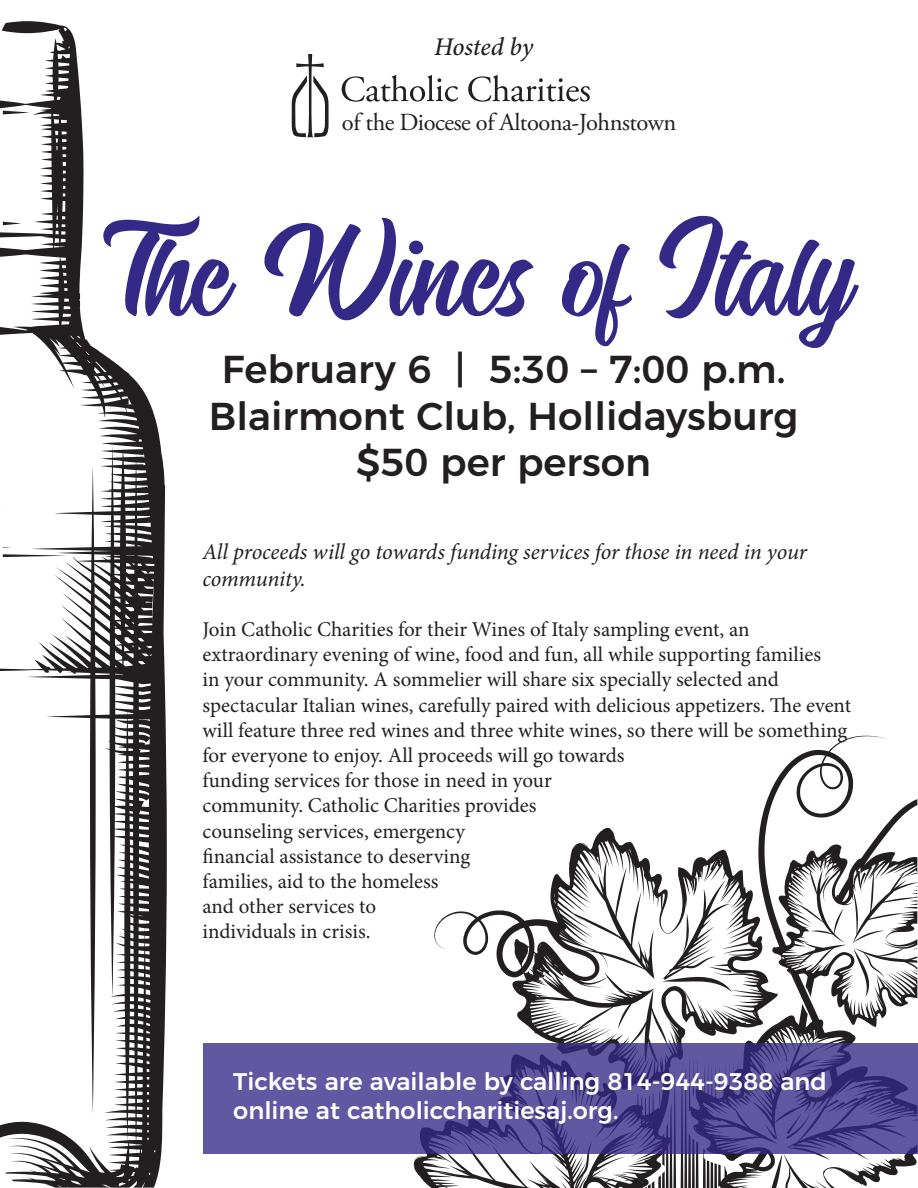
<style>
.page{position:relative;width:918px;height:1188px;background:#fff}
.page>*{position:absolute;margin:0;border:0;box-sizing:border-box;transform-origin:0 0}
.t1{font:144.6px "Candelion";color:#332986}
.t2{font:500 38.85px/46.7px "Montserrat";color:#231f20;text-align:center}
.t3{font:italic 500 25.5px "Minion Pro";letter-spacing:-.01em;color:#231f20}
.t4{font:24.45px "Adobe Garamond Pro";letter-spacing:-.02em;color:#231f20}
.t5{font:500 24px/28.8px "Montserrat";color:#fff}
.t6{font:italic 22.5px/27px "Minion Pro";letter-spacing:-.005em;color:#231f20}
.t7{font:21px/25.2px "Minion Pro";color:#231f20}
</style>
<div class="page">
<svg style="left:0;top:21px;width:167px;height:1167px"></svg>
<svg style="left:3px;top:554px;width:63px;height:3px"></svg>
<svg style="left:3px;top:111px;width:26px;height:3px"></svg>
<svg style="left:3px;top:222px;width:18px;height:3px"></svg>
<svg style="left:434px;top:828px;width:255px;height:215px"></svg>
<svg style="left:538px;top:950px;width:8px;height:12px"></svg>
<svg style="left:689px;top:736px;width:228px;height:452px"></svg>
<svg style="left:792px;top:875px;width:11px;height:10px"></svg>
<svg style="left:768px;top:1153px;width:150px;height:35px"></svg>
<svg style="left:662px;top:880px;width:70px;height:112px"></svg>
<svg style="left:854px;top:900px;width:64px;height:97px"></svg>
<svg style="left:382px;top:1153px;width:338px;height:35px"></svg>
<svg style="left:292px;top:54px;width:37px;height:83px"></svg>
<svg style="left:342px;top:75px;width:116px;height:27px"></svg>
<svg style="left:468px;top:75px;width:122px;height:27px"></svg>
<svg style="left:203px;top:1043px;width:715px;height:110px;background:#564e97"></svg>
<p class="t3" style="left:434px;top:29px;width:100px">Hosted by</p>
<p class="t4" style="left:342px;top:108px;width:336px">of the Diocese of Altoona-Johnstown</p>
<p class="t1" style="left:104px;top:187px;width:750px">The Wines of Italy</p>
<p class="t2" style="left:209px;top:343px;width:591px">February 6 | 5:30 – 7:00 p.m.<br>Blairmont Club, Hollidaysburg</p>
<p class="t2" style="left:356px;top:436px;width:296px">$50 per person</p>
<p class="t6" style="left:202px;top:538px;width:606px">All proceeds will go towards funding services for those in need in your community.</p>
<p class="t7" style="left:202px;top:617px;width:650px">Join Catholic Charities for their Wines of Italy sampling event, an extraordinary evening of wine, food and fun, all while supporting families<br>in your community. A sommelier will share six specially selected and spectacular Italian wines, carefully paired with delicious appetizers. The event will feature three red wines and three white wines, so there will be something for everyone to enjoy. All proceeds will go towards<br>funding services for those in need in your<br>community. Catholic Charities provides<br>counseling services, emergency<br>financial assistance to deserving<br>families, aid to the homeless<br>and other services to<br>individuals in crisis.</p>
<p class="t5" style="left:233px;top:1065px;width:595px">Tickets are available by calling 814-944-9388 and online at catholiccharitiesaj.org.</p>
</div>
